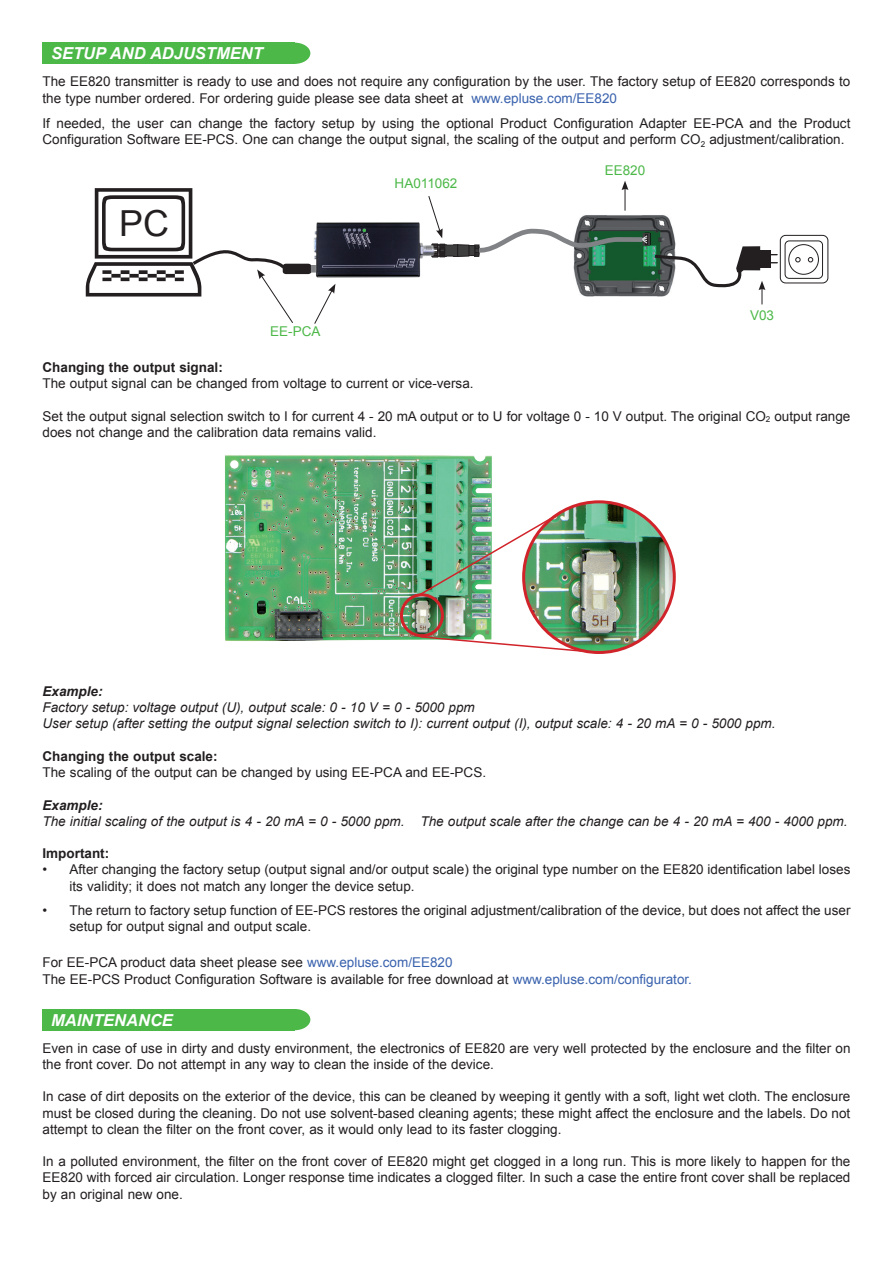
<style>
.page{position:relative;width:893px;height:1263px;background:#fff}
.page>*{position:absolute;margin:0;border:0;box-sizing:border-box;transform-origin:0 0}
.t1{font:35.85px "Arial";color:#231f20}
.t2{font:italic 700 16.5px "Arial";color:#fff}
.t3{font:13.5px/16.2px "Arial";color:#221e1f}
.t4{font:italic 13.5px/16.2px "Arial";color:#221e1f}
.t5{font:700 13.5px "Arial";color:#221e1f}
.t6{font:13.5px "Arial";color:#4cb848}
.t7{font:italic 700 13.5px "Arial";color:#221e1f}
.s1{color:#3962ae}
</style>
<div class="page">
<div style="left:279px;top:43px;width:31px;height:21px;background:#4cb848;border-radius:50%"></div>
<div style="left:43px;top:43px;width:252px;height:21px;background:#4cb848"></div>
<div style="left:279px;top:1009px;width:31px;height:21px;background:#4cb848;border-radius:50%"></div>
<div style="left:43px;top:1009px;width:252px;height:21px;background:#4cb848"></div>
<img style="left:225px;top:455px;width:267px;height:186px">
<div style="left:400px;top:593px;width:44px;height:44px;border:3px solid #d1232a;border-radius:50%"></div>
<img style="left:524px;top:502px;width:150px;height:150px;border-radius:75px">
<img style="left:418px;top:512px;width:143px;height:85px">
<svg style="left:419px;top:635px;width:182px;height:19px"></svg>
<img style="left:577px;top:215px;width:95px;height:12px">
<div style="left:469px;top:246px;width:6px;height:10px;background:#3e3e3f"></div>
<div style="left:469px;top:245px;width:6px;height:11px;border:1px solid #231f20"></div>
<div style="left:458px;top:245px;width:11px;height:11px;background:#3e3e3f"></div>
<div style="left:457px;top:245px;width:12px;height:12px;border:1px solid #231f20"></div>
<svg style="left:434px;top:244px;width:24px;height:13px"></svg>
<img style="left:335px;top:222px;width:99px;height:56px">
<div style="left:780px;top:235px;width:48px;height:48px;border:1px solid #231f20;border-radius:5px"></div>
<svg style="left:785px;top:241px;width:37px;height:37px"></svg>
<div style="left:785px;top:241px;width:38px;height:38px;border:1px solid #231f20;border-radius:4px"></div>
<div style="left:789px;top:245px;width:29px;height:29px;background:#fff;border-radius:50%"></div>
<div style="left:789px;top:244px;width:30px;height:30px;border:1px solid #231f20;border-radius:50%"></div>
<svg style="left:795px;top:257px;width:5px;height:5px"></svg>
<svg style="left:808px;top:257px;width:5px;height:5px"></svg>
<svg style="left:428px;top:196px;width:15px;height:42px"></svg>
<svg style="left:474px;top:227px;width:304px;height:77px"></svg>
<svg style="left:622px;top:181px;width:6px;height:30px"></svg>
<svg style="left:192px;top:222px;width:143px;height:102px"></svg>
<p class="t2" style="left:51px;top:42px;width:145px">SETUP AND ADJUSTM</p>
<p class="t2" style="left:230px;top:42px;width:34px">ENT</p>
<p class="t3" style="left:43px;top:74px;width:809px">The EE820 transmitter is ready to use and does not require any configuration by the user. The factory setup of EE820 corresponds to the type number ordered. For ordering guide please see data sheet at <span class="s1">www.epluse.com/EE820</span></p>
<p class="t3" style="left:43px;top:115px;width:809px">If needed, the user can change the factory setup by using the optional Product Configuration Adapter EE-PCA and the Product<br>Configuration Software EE-PCS. One can change the output signal, the scaling of the output and perform CO<sub>2</sub> adjustment/calibration.</p>
<h1 class="t1" style="left:119px;top:200px;width:51px">PC</h1>
<p class="t6" style="left:270px;top:322px;width:52px">EE-PCA</p>
<p class="t6" style="left:395px;top:175px;width:64px">HA011062</p>
<p class="t6" style="left:605px;top:162px;width:42px">EE820</p>
<p class="t6" style="left:750px;top:306px;width:26px">V03</p>
<p class="t5" style="left:43px;top:358px;width:182px">Changing the output signal:</p>
<p class="t3" style="left:43px;top:375px;width:433px">The output signal can be changed from voltage to current or vice-versa.</p>
<p class="t3" style="left:43px;top:408px;width:809px">Set the output signal selection switch to I for current 4 - 20 mA output or to U for voltage 0 - 10 V output. The original CO<sub>2</sub> output range does not change and the calibration data remains valid.</p>
<p class="t7" style="left:43px;top:682px;width:62px">EXAMPLE:</p>
<p class="t4" style="left:43px;top:700px;width:735px">Factory setup: voltage output (U), output scale: 0 - 10 V = 0 - 5000 ppm<br>User setup (after setting the output signal selection switch to I): current output (I), output scale: 4 - 20 mA = 0 - 5000 ppm.</p>
<p class="t5" style="left:43px;top:747px;width:177px">Changing the output scale:</p>
<p class="t3" style="left:43px;top:764px;width:445px">The scaling of the output can be changed by using EE-PCA and EE-PCS.</p>
<p class="t7" style="left:43px;top:796px;width:62px">EXAMPLE:</p>
<p class="t4" style="left:43px;top:813px;width:806px">The initial scaling of the output is 4 - 20 mA = 0 - 5000 ppm. The output scale after the change can be 4 - 20 mA = 400 - 4000 ppm.</p>
<p class="t5" style="left:43px;top:844px;width:68px">Important:</p>
<p class="t3" style="left:70px;top:861px;width:782px;text-indent:-27px">• After changing the factory setup (output signal and/or output scale) the original type number on the EE820 identification label loses its validity; it does not match any longer the device setup.</p>
<p class="t3" style="left:70px;top:902px;width:782px;text-indent:-27px">• The return to factory setup function of EE-PCS restores the original adjustment/calibration of the device, but does not affect the user setup for output signal and output scale.</p>
<p class="t3" style="left:43px;top:955px;width:651px">For EE-PCA product data sheet please see <span class="s1">www.epluse.com/EE820<br></span>The EE-PCS Product Configuration Software is available for free download at <span class="s1">www.epluse.com/configurator.</span></p>
<p class="t2" style="left:51px;top:1009px;width:65px">MA INTENANCE</p>
<p class="t3" style="left:43px;top:1040px;width:809px">Even in case of use in dirty and dusty environment, the electronics of EE820 are very well protected by the enclosure and the filter on the front cover. Do not attempt in any way to clean the inside of the device.</p>
<p class="t3" style="left:43px;top:1089px;width:809px;text-align:justify">In case of dirt deposits on the exterior of the device, this can be cleaned by weeping it gently with a soft, light wet cloth. The enclosure must be closed during the cleaning. Do not use solvent-based cleaning agents; these might affect the enclosure and the labels. Do not attempt to clean the filter on the front cover, as it would only lead to its faster clogging.</p>
<p class="t3" style="left:43px;top:1153px;width:809px;text-align:justify">In a polluted environment, the filter on the front cover of EE820 might get clogged in a long run. This is more likely to happen for the EE820 with forced air circulation. Longer response time indicates a clogged filter. In such a case the entire front cover shall be replaced by an original new one.</p>
</div>
